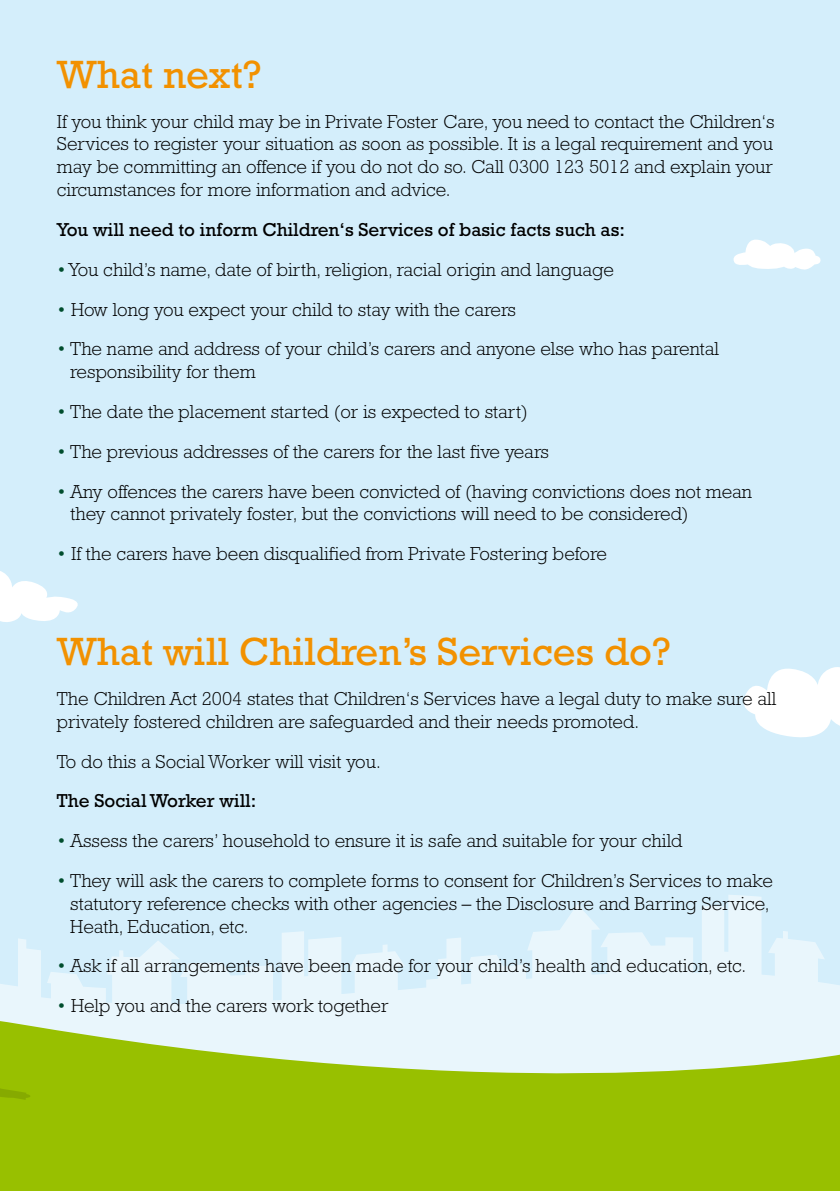
<style>
.page{position:relative;width:840px;height:1191px;background:#fff}
.page>*{position:absolute;margin:0;border:0;box-sizing:border-box;transform-origin:0 0}
.t1{font:40px "Rockwell";color:#f29100}
.t2{font:300 19px/22.8px "Rockwell";color:#000}
.t3{font:19px "Rockwell";color:#000}
.s1{color:#004d2d}
</style>
<div class="page">
<div style="left:0;top:0;width:839px;height:1191px;background:#d4eefb"></div>
<svg style="left:743px;top:667px;width:96px;height:71px"></svg>
<svg style="left:0;top:571px;width:78px;height:51px"></svg>
<svg style="left:733px;top:239px;width:88px;height:31px"></svg>
<svg style="left:282px;top:895px;width:506px;height:43px"></svg>
<svg style="left:0;top:938px;width:839px;height:253px;background:#bdd97b"></svg>
<svg style="left:0;top:1009px;width:30px;height:159px;background:#9ec316"></svg>
<h1 class="t1" style="left:57px;top:51px;width:206px">What next?</h1>
<p class="t2" style="left:57px;top:110px;width:719px;text-align:justify">If you think your child may be in Private Foster Care, you need to contact the Children‘s Services to register your situation as soon as possible. It is a legal requirement and you may be committing an offence if you do not do so. Call 0300 123 5012 and explain your circumstances for more information and advice.</p>
<p class="t3" style="left:57px;top:218px;width:569px">You will need to inform Children‘s Services of basic facts such as:</p>
<p class="t2" style="left:57px;top:258px;width:558px"><span class="s1">•</span> You child’s name, date of birth, religion, racial origin and language</p>
<p class="t2" style="left:57px;top:298px;width:460px"><span class="s1">•</span> How long you expect your child to stay with the carers</p>
<p class="t2" style="left:70px;top:337px;width:650px;text-indent:-13px"><span class="s1">•</span> The name and address of your child’s carers and anyone else who has parental responsibility for them</p>
<p class="t2" style="left:57px;top:400px;width:472px"><span class="s1">•</span> The date the placement started (or is expected to start)</p>
<p class="t2" style="left:57px;top:440px;width:493px"><span class="s1">•</span> The previous addresses of the carers for the last five years</p>
<p class="t2" style="left:71px;top:480px;width:682px;text-indent:-14px"><span class="s1">•</span> Any offences the carers have been convicted of (having convictions does not mean they cannot privately foster, but the convictions will need to be considered)</p>
<p class="t2" style="left:57px;top:542px;width:551px"><span class="s1">•</span> If the carers have been disqualified from Private Fostering before</p>
<h1 class="t1" style="left:57px;top:628px;width:615px">What will Children’s Services do?</h1>
<p class="t2" style="left:57px;top:687px;width:720px">The Children Act 2004 states that Children‘s Services have a legal duty to make sure all privately fostered children are safeguarded and their needs promoted.</p>
<p class="t2" style="left:57px;top:749px;width:325px">To do this a Social Worker will visit you.</p>
<p class="t3" style="left:57px;top:790px;width:201px">The Social Worker will:</p>
<p class="t2" style="left:57px;top:829px;width:627px"><span class="s1">•</span> Assess the carers’ household to ensure it is safe and suitable for your child</p>
<p class="t2" style="left:70px;top:869px;width:703px;text-indent:-13px"><span class="s1">•</span> They will ask the carers to complete forms to consent for Children’s Services to make statutory reference checks with other agencies – the Disclosure and Barring Service,<br>Heath, Education, etc.</p>
<p class="t2" style="left:57px;top:954px;width:690px"><span class="s1">•</span> Ask if all arrangements have been made for your child’s health and education, etc.</p>
<p class="t2" style="left:57px;top:994px;width:333px"><span class="s1">•</span> Help you and the carers work together</p>
</div>
